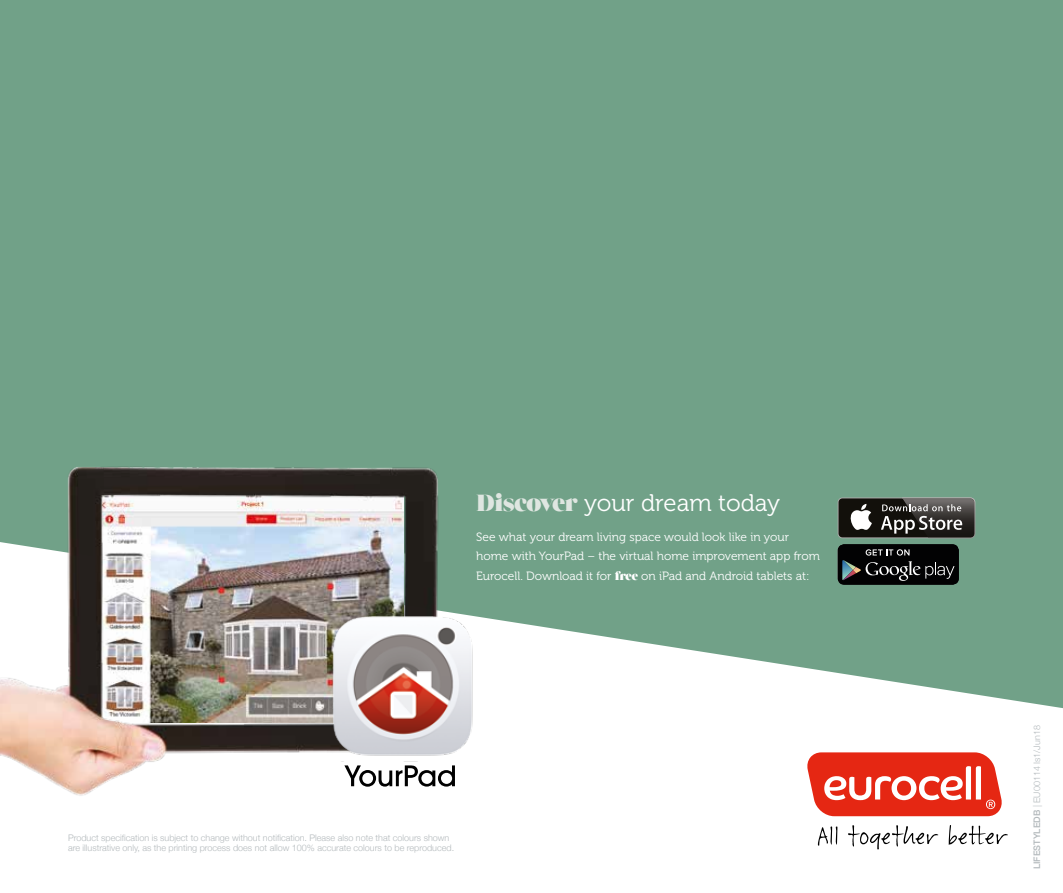
<style>
.page{position:relative;width:1063px;height:893px;background:#fff}
.page>*{position:absolute;margin:0;border:0;box-sizing:border-box;transform-origin:0 0}
.t1{font:24px "Museo 300";color:#fff}
.t2{font:12px/19.5px "Museo 300";color:#fff}
.t3{font:300 9px/10.8px "Helvetica Neue";color:#b3b9bc}
.s1{font-family:"Grumpy Black 88";color:#dfe6e1}
.s2{font-family:"Grumpy Black 88"}
.s3{font-weight:500}
</style>
<div class="page">
<div style="left:0;top:0;width:1063px;height:708px;background:#71a188"></div>
<img style="left:0;top:455px;width:506px;height:341px">
<img style="left:332px;top:617px;width:148px;height:144px">
<svg style="left:344px;top:765px;width:111px;height:22px"></svg>
<svg style="left:838px;top:497px;width:137px;height:41px"></svg>
<div style="left:839px;top:498px;width:135px;height:39px;background:#12100b;border-radius:4px"></div>
<svg style="left:850px;top:504px;width:22px;height:26px"></svg>
<img style="left:902px;top:497px;width:73px;height:41px">
<img style="left:902px;top:498px;width:72px;height:39px">
<svg style="left:881px;top:504px;width:81px;height:30px"></svg>
<svg style="left:838px;top:544px;width:121px;height:41px;background:#1d1f1f"></svg>
<svg style="left:848px;top:825px;width:90px;height:24px"></svg>
<svg style="left:949px;top:825px;width:59px;height:20px"></svg>
<svg style="left:807px;top:752px;width:195px;height:64px"></svg>
<svg style="left:818px;top:826px;width:19px;height:20px"></svg>
<h1 class="t1" style="left:476px;top:490px;width:305px"><span class="s1">Discover</span> your dream today</h1>
<h2 class="t2" style="left:476px;top:527px;width:345px">See what your dream living space would look like in your home with YourPad – the virtual home improvement app from<br>Eurocell. Download it for <span class="s2">free</span> on iPad and Android tablets at:</h2>
<p class="t3" style="left:68px;top:831px;width:388px">Product specification is subject to change without notification. Please also note that colours shown are illustrative only, as the printing process does not allow 100% accurate colours to be reproduced.</p>
<p class="t3" style="left:1031px;top:869px;width:145px;rotate:-90deg"><span class="s3">LIFESTYLEDB</span> | EU00114 Is1/Jun18</p>
</div>
